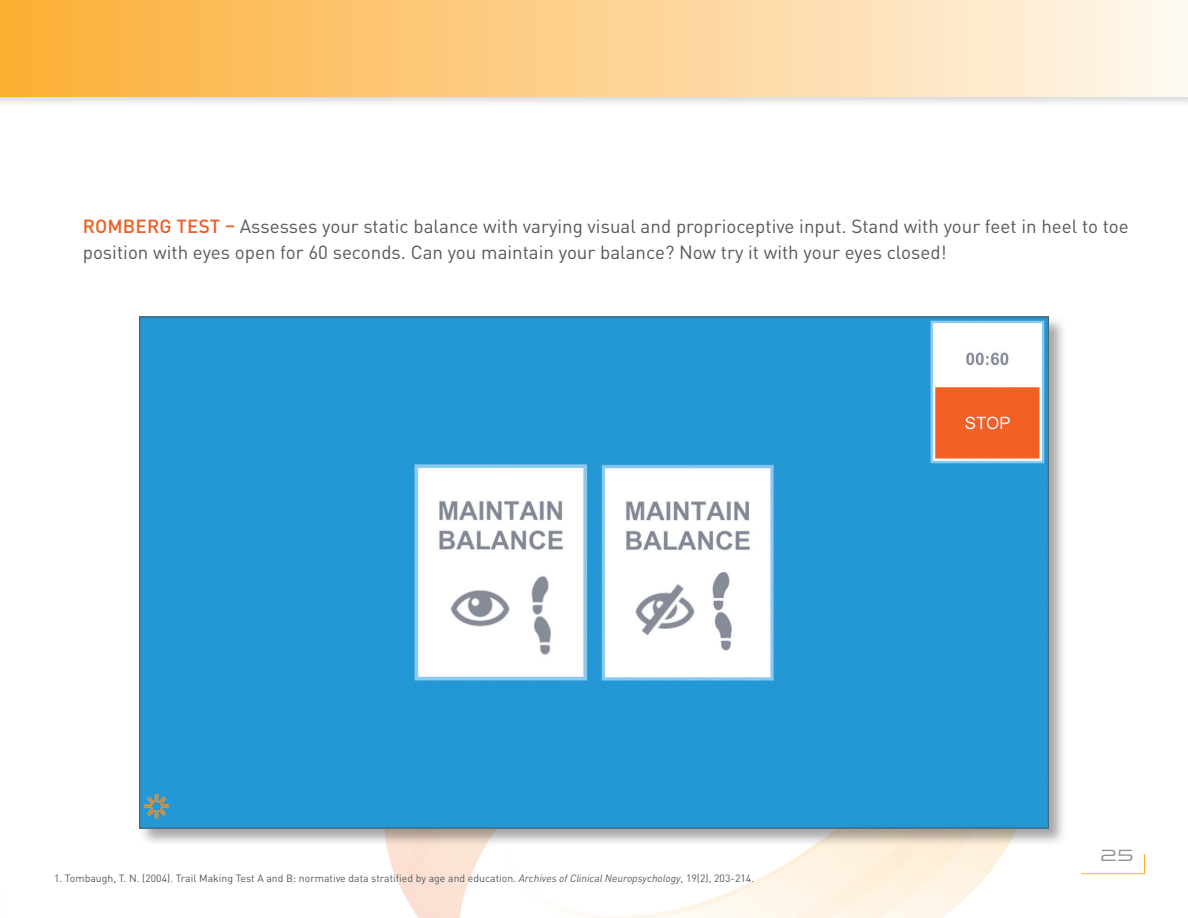
<style>
.page{position:relative;width:1188px;height:918px;background:#fff}
.page>*{position:absolute;margin:0;border:0;box-sizing:border-box;transform-origin:0 0}
.t1{font:18.75px/26px "DINOT";color:#57585a}
.t2{font:16.5px "Clonoid";color:#919295}
.t3{font:10.5px "DINOT";color:#57585a}
.s1{font-weight:500;color:#f25b21}
.s2{font-style:italic}
</style>
<div class="page">
<div style="left:0;top:0;width:1188px;height:109px;background:#231f20;opacity:.2"></div>
<div style="left:0;top:0;width:1188px;height:96px;background:linear-gradient(to right,#fcae34,#fff7ee)"></div>
<svg style="left:387px;top:847px;width:98px;height:48px"></svg>
<svg style="left:662px;top:888px;width:76px;height:30px"></svg>
<svg style="left:738px;top:847px;width:269px;height:71px"></svg>
<svg style="left:1081px;top:854px;width:64px;height:20px"></svg>
<div style="left:139px;top:316px;width:929px;height:531px;background:#231f20;opacity:.4"></div>
<img style="left:141px;top:319px;width:906px;height:507px">
<p class="t1" style="left:83px;top:213px;width:1048px"><span class="s1">ROMBERG TEST –</span> Assesses your static balance with varying visual and proprioceptive input. Stand with your feet in heel to toe position with eyes open for 60 seconds. Can you maintain your balance? Now try it with your eyes closed!</p>
<p class="t3" style="left:54px;top:872px;width:702px">1. Tombaugh, T. N. (2004). Trail Making Test A and B: normative data stratified by age and education. <span class="s2">Archives of Clinical Neuropsychology</span>, 19(2), 203-214.</p>
<p class="t2" style="left:1100px;top:845px;width:35px">25</p>
</div>
